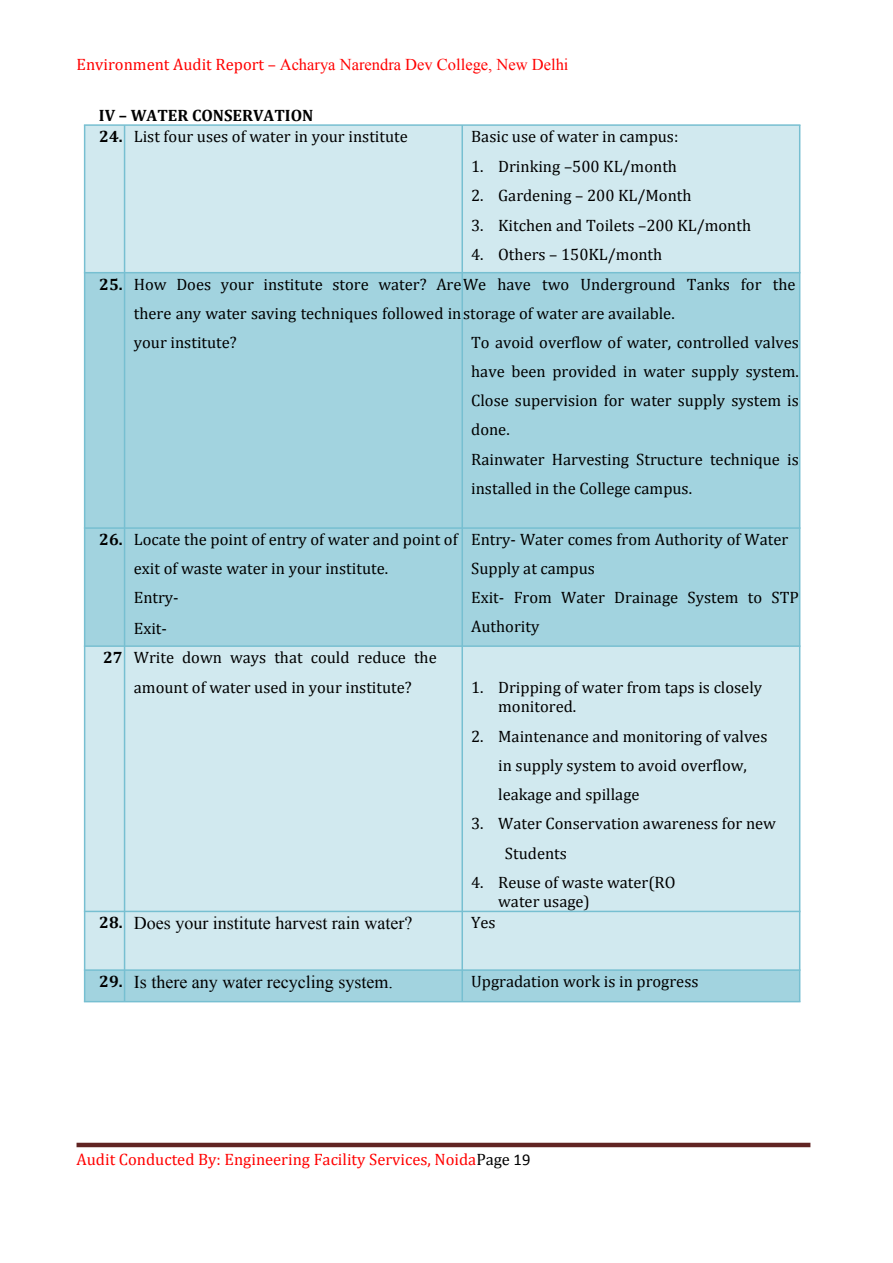
<style>
.page{position:relative;width:893px;height:1263px;background:#fff}
.page>*{position:absolute;margin:0;border:0;box-sizing:border-box;transform-origin:0 0}
.t1{font:18px "Times New Roman";color:#000}
.t2{font:16.5px/29px "Cambria";color:#000}
.t3{font:16.5px "Times New Roman";color:#f00}
.t4{font:16.5px "Cambria";color:#f00}
.t5{font:700 16.5px "Cambria";color:#000}
.s1{font-family:"Cambria"}
.s2{font-weight:700}
.s3{font-family:"Cambria";font-weight:700;font-size:16.5px}
.s4{color:#000}
.s5{font-family:"Calibri";color:#000}
</style>
<div class="page">
<hr style="left:76px;top:1143px;width:734px;height:4px;background:#612423">
<div style="left:85px;top:125px;width:40px;height:148px;background:#d1e9ef"></div>
<div style="left:124px;top:125px;width:338px;height:148px;background:#d1e9ef"></div>
<div style="left:462px;top:125px;width:337px;height:148px;background:#d1e9ef"></div>
<div style="left:85px;top:273px;width:40px;height:255px;background:#a2d3df"></div>
<div style="left:124px;top:273px;width:338px;height:255px;background:#a2d3df"></div>
<div style="left:462px;top:273px;width:337px;height:255px;background:#a2d3df"></div>
<div style="left:85px;top:528px;width:40px;height:118px;background:#a2d3df"></div>
<div style="left:124px;top:528px;width:338px;height:118px;background:#a2d3df"></div>
<div style="left:462px;top:528px;width:337px;height:118px;background:#a2d3df"></div>
<div style="left:85px;top:646px;width:40px;height:265px;background:#d1e9ef"></div>
<div style="left:124px;top:646px;width:338px;height:265px;background:#d1e9ef"></div>
<div style="left:462px;top:646px;width:337px;height:265px;background:#d1e9ef"></div>
<div style="left:85px;top:911px;width:40px;height:59px;background:#d1e9ef"></div>
<div style="left:124px;top:911px;width:338px;height:59px;background:#d1e9ef"></div>
<div style="left:462px;top:911px;width:337px;height:59px;background:#d1e9ef"></div>
<div style="left:85px;top:970px;width:40px;height:32px;background:#a2d3df"></div>
<div style="left:124px;top:970px;width:338px;height:32px;background:#a2d3df"></div>
<div style="left:462px;top:970px;width:337px;height:32px;background:#a2d3df"></div>
<hr style="left:84px;top:125px;width:1px;height:877px;background:#77bfd1">
<hr style="left:124px;top:125px;width:1px;height:877px;background:#77bfd1">
<hr style="left:461px;top:125px;width:2px;height:877px;background:#77bfd1">
<hr style="left:799px;top:125px;width:1px;height:877px;background:#77bfd1">
<hr style="left:84px;top:124px;width:716px;height:2px;background:#77bfd1">
<hr style="left:84px;top:272px;width:716px;height:1px;background:#77bfd1">
<hr style="left:84px;top:527px;width:716px;height:2px;background:#77bfd1">
<hr style="left:84px;top:645px;width:716px;height:2px;background:#77bfd1">
<hr style="left:84px;top:911px;width:716px;height:1px;background:#77bfd1">
<hr style="left:84px;top:969px;width:716px;height:2px;background:#77bfd1">
<hr style="left:84px;top:1001px;width:716px;height:1px;background:#77bfd1">
<p class="t3" style="left:76px;top:53px;width:493px"><span class="s1">Environment Audit Report –</span> Acharya Narendra Dev College, New Delhi</p>
<p class="t5" style="left:99px;top:104px;width:216px">IV – WATER CONSERVATION</p>
<p class="t2" style="left:99px;top:122px;width:310px"><span class="s2">24.</span> List four uses of water in your institute</p>
<p class="t2" style="left:471px;top:122px;width:209px">Basic use of water in campus:</p>
<p class="t2" style="left:471px;top:151px;width:207px">1. Drinking –500 KL/month</p>
<p class="t2" style="left:471px;top:181px;width:222px">2. Gardening – 200 KL/Month</p>
<p class="t2" style="left:471px;top:210px;width:281px">3. Kitchen and Toilets –200 KL/month</p>
<p class="t2" style="left:471px;top:240px;width:193px">4. Others – 150KL/month</p>
<p class="t2" style="left:134px;top:270px;width:663px;text-indent:-35px"><span class="s2">25.</span> How Does your institute store water? AreWe have two Underground Tanks for the there any water saving techniques followed instorage of water are available.<br>your institute?</p>
<p class="t2" style="left:471px;top:328px;width:329px">To avoid overflow of water, controlled valves have been provided in water supply system.<br>Close supervision for water supply system is done.<br>Rainwater Harvesting Structure technique is installed in the College campus.</p>
<p class="t2" style="left:134px;top:525px;width:325px;text-indent:-35px"><span class="s2">26.</span> Locate the point of entry of water and point of exit of waste water in your institute.<br>Entry-</p>
<p class="t2" style="left:134px;top:614px;width:35px">Exit-</p>
<p class="t2" style="left:103px;top:643px;width:335px;line-height:29.5px;text-align:center"><span class="s2">27</span> Write down ways that could reduce the amount of water used in your institute?</p>
<p class="t2" style="left:471px;top:525px;width:329px">Entry- Water comes from Authority of Water<br>Supply at campus<br>Exit- From Water Drainage System to STP<br>Authority</p>
<p class="t2" style="left:498px;top:678px;width:265px;line-height:19.4px;text-indent:-27px">1. Dripping of water from taps is closely monitored.</p>
<p class="t2" style="left:498px;top:722px;width:271px;text-indent:-27px">2. Maintenance and monitoring of valves in supply system to avoid overflow, leakage and spillage</p>
<p class="t2" style="left:505px;top:809px;width:272px;text-indent:-34px">3. Water Conservation awareness for new<br>Students</p>
<p class="t2" style="left:498px;top:872px;width:179px;line-height:19.4px;text-indent:-27px">4. Reuse of waste water(RO water usage)</p>
<p class="t1" style="left:99px;top:911px;width:314px"><span class="s3">28.</span> Does your institute harvest rain water?</p>
<p class="t2" style="left:471px;top:908px;width:26px">Yes</p>
<p class="t1" style="left:99px;top:970px;width:295px"><span class="s3">29.</span> Is there any water recycling system.</p>
<p class="t2" style="left:471px;top:967px;width:229px">Upgradation work is in progress</p>
<p class="t4" style="left:76px;top:1150px;width:455px">Audit Conducted By: Engineering Facility Services, Noida<span class="s4">Page</span> <span class="s5">19</span></p>
</div>
